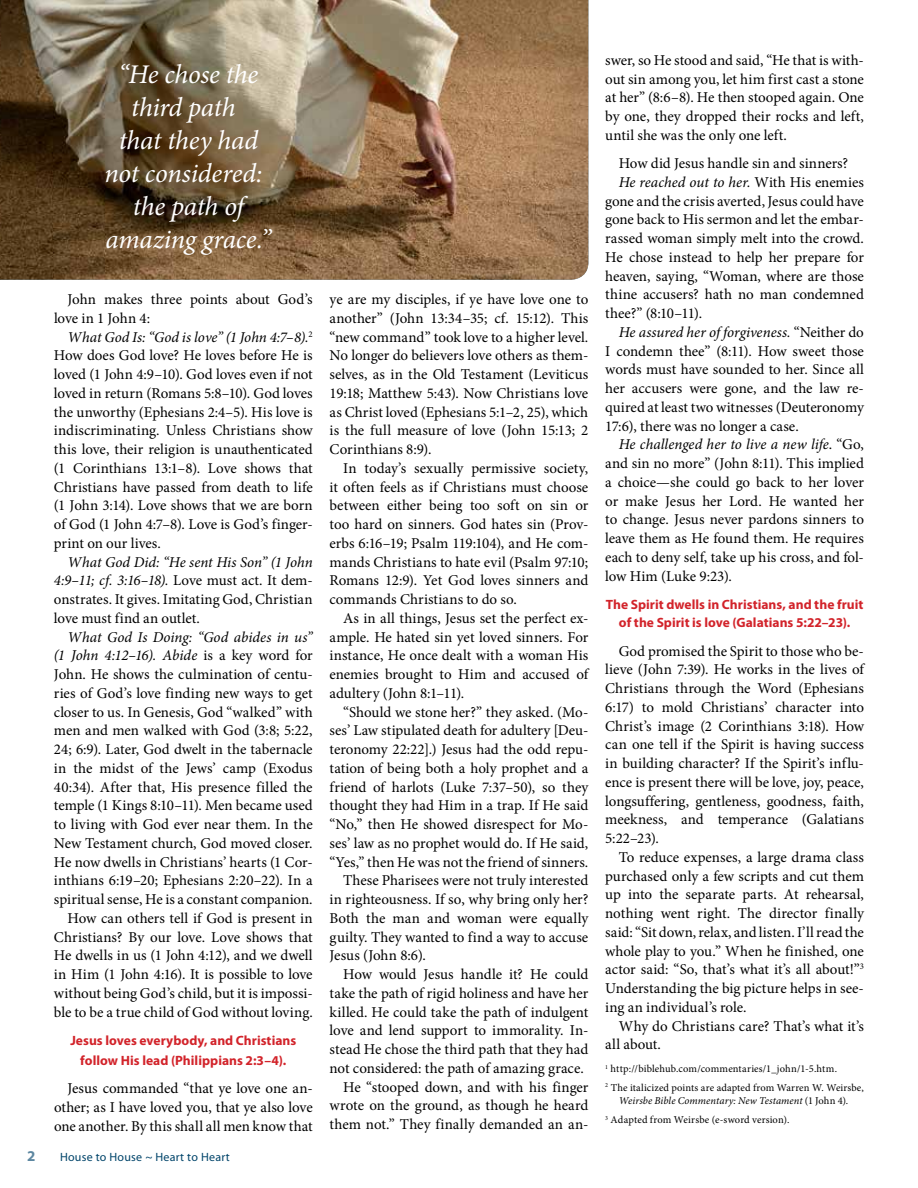
<style>
.page{position:relative;width:918px;height:1188px;background:#fff}
.page>*{position:absolute;margin:0;border:0;box-sizing:border-box;transform-origin:0 0}
.t1{font:italic 27px/33px "Minion Pro";letter-spacing:-.01em;color:#fff;text-align:center}
.t2{font:15px/18.8px "Minion Pro";color:#000;text-align:justify}
.t3{font:italic 15px "Minion Pro";color:#000}
.t4{font:700 15px "Myriad Pro";color:#5d87a1}
.t5{font:700 13.5px/19.5px "Myriad Pro";color:#d2232a;text-align:center}
.t6{font:12px "Myriad Pro";letter-spacing:.02em;color:#00446a}
.t7{font:10.5px/18.8px "Minion Pro";letter-spacing:.01em;color:#000}
.s1{font-style:italic}
.s2{font-style:normal}
</style>
<div class="page">
<img style="left:0;top:0;width:588px;height:280px">
<h1 class="t1" style="left:104px;top:58px;width:168px">“He chose the third path<br>that they had not considered: the path of amazing grace.”</h1>
<p class="t2" style="left:54px;top:290px;width:260px;text-indent:13px">John makes three points about God’s love in 1 John 4:</p>
<p class="t2" style="left:54px;top:328px;width:260px;text-indent:14px"><span class="s1">What God Is: “God is love” (1 John 4:7–8).</span><sup>2<br></sup>How does God love? He loves before He is loved (1 John 4:9–10). God loves even if not loved in return (Romans 5:8–10). God loves the unworthy (Ephesians 2:4–5). His love is indiscriminating. Unless Christians show this love, their religion is unauthenticated (1 Corinthians 13:1–8). Love shows that Christians have passed from death to life (1 John 3:14). Love shows that we are born of God (1 John 4:7–8). Love is God’s finger&shy;print on our lives.</p>
<p class="t2" style="left:54px;top:553px;width:260px;text-indent:14px"><span class="s1">What God Did: “He sent His Son” (1 John 4:9–11; cf. 3:16–18).</span> Love must act. It dem&shy;onstrates. It gives. Imitating God, Christian love must find an outlet.</p>
<p class="t2" style="left:54px;top:628px;width:260px;text-align:right"><span class="s1">What God Is Doing: “God abides in us” (1 John 4:12–16). Abide</span> is a key word for John. He shows the culmination of centu&shy;ries of God’s love finding new ways to get closer to us. In Genesis, God “walked” with men and men walked with God (3:8; 5:22, 24; 6:9). Later, God dwelt in the tabernacle in the midst of the Jews’ camp (Exodus 40:34). After that, His presence filled the temple (1 Kings 8:10–11). Men became used to living with God ever near them. In the New Testament church, God moved closer.<br>He now dwells in Christians’ hearts (1 Cor&shy;inthians 6:19–20; Ephesians 2:20–22). In a spiritual sense, He is a constant companion.<br>How can others tell if God is present in Christians? By our love. Love shows that He dwells in us (1 John 4:12), and we dwell in Him (1 John 4:16). It is possible to love without being God’s child, but it is impossi&shy;ble to be a true child of God without loving.</p>
<p class="t5" style="left:70px;top:1031px;width:227px">Jesus loves everybody, and Christians follow His lead (Philippians 2:3–4).</p>
<p class="t2" style="left:54px;top:1079px;width:260px;text-indent:13px">Jesus commanded “that ye love one an&shy;other; as I have loved you, that ye also love one another. By this shall all men know that</p>
<p class="t4" style="left:27px;top:1146px;width:10px">2</p>
<p class="t6" style="left:60px;top:1150px;width:171px">House to House ~ Heart to Heart</p>
<p class="t2" style="left:330px;top:290px;width:260px">ye are my disciples, if ye have love one to another” (John 13:34–35; cf. 15:12). This “new command” took love to a higher level.<br>No longer do believers love others as them&shy;selves, as in the Old Testament (Leviticus 19:18; Matthew 5:43). Now Christians love as Christ loved (Ephesians 5:1–2, 25), which is the full measure of love (John 15:13; 2<br>Corinthians 8:9).</p>
<p class="t2" style="left:330px;top:459px;width:260px;text-indent:13px">In today’s sexually permissive society, it often feels as if Christians must choose between either being too soft on sin or too hard on sinners. God hates sin (Prov&shy;erbs 6:16–19; Psalm 119:104), and He com&shy;mands Christians to hate evil (Psalm 97:10; Romans 12:9). Yet God loves sinners and commands Christians to do so.</p>
<p class="t2" style="left:330px;top:609px;width:260px;text-indent:13px">As in all things, Jesus set the perfect ex&shy;ample. He hated sin yet loved sinners. For instance, He once dealt with a woman His enemies brought to Him and accused of adultery (John 8:1–11).</p>
<p class="t2" style="left:343px;top:703px;width:247px">“Should we stone her?” they asked. (Mo-</p>
<p class="t2" style="left:330px;top:721px;width:260px">ses’ Law stipulated death for adultery [Deu-</p>
<p class="t2" style="left:330px;top:740px;width:260px">teronomy 22:22].) Jesus had the odd repu-</p>
<p class="t2" style="left:330px;top:759px;width:260px">tation of being both a holy prophet and a</p>
<p class="t2" style="left:330px;top:778px;width:260px">friend of harlots (Luke 7:37–50), so they</p>
<p class="t2" style="left:330px;top:796px;width:260px">thought they had Him in a trap. If He said</p>
<p class="t2" style="left:330px;top:815px;width:260px">“No,” then He showed disrespect for Mo-</p>
<p class="t2" style="left:330px;top:834px;width:260px">ses’ law as no prophet would do. If He said,</p>
<p class="t2" style="left:330px;top:853px;width:260px">“Yes,” then He was not the friend of sinners.</p>
<p class="t2" style="left:343px;top:871px;width:247px">These Pharisees were not truly interested</p>
<p class="t2" style="left:330px;top:890px;width:260px">in righteousness. If so, why bring only her?</p>
<p class="t2" style="left:330px;top:909px;width:260px">Both the man and woman were equally</p>
<p class="t2" style="left:330px;top:928px;width:260px">guilty. They wanted to find a way to accuse</p>
<p class="t2" style="left:330px;top:946px;width:98px">Jesus (John 8:6).</p>
<p class="t2" style="left:343px;top:965px;width:247px">How would Jesus handle it? He could</p>
<p class="t2" style="left:330px;top:984px;width:260px">take the path of rigid holiness and have her</p>
<p class="t2" style="left:330px;top:1003px;width:260px">killed. He could take the path of indulgent</p>
<p class="t2" style="left:330px;top:1021px;width:260px">love and lend support to immorality. In-</p>
<p class="t2" style="left:330px;top:1040px;width:260px">stead He chose the third path that they had</p>
<p class="t2" style="left:330px;top:1059px;width:256px">not considered: the path of amazing grace.</p>
<p class="t2" style="left:343px;top:1078px;width:247px">He “stooped down, and with his finger</p>
<p class="t2" style="left:330px;top:1096px;width:260px">wrote on the ground, as though he heard</p>
<p class="t2" style="left:330px;top:1115px;width:260px">them not.” They finally demanded an an-</p>
<p class="t2" style="left:605px;top:51px;width:260px">swer, so He stood and said, “He that is with&shy;out sin among you, let him first cast a stone at her” (8:6–8). He then stooped again. One by one, they dropped their rocks and left, until she was the only one left.</p>
<p class="t2" style="left:619px;top:154px;width:231px">How did Jesus handle sin and sinners?</p>
<p class="t3" style="left:619px;top:172px;width:247px">He reached out to her. <span class="s2">With His enemies</span></p>
<p class="t2" style="left:605px;top:191px;width:260px">gone and the crisis averted, Jesus could have</p>
<p class="t2" style="left:605px;top:210px;width:260px">gone back to His sermon and let the embar-</p>
<p class="t2" style="left:605px;top:229px;width:260px">rassed woman simply melt into the crowd.</p>
<p class="t2" style="left:605px;top:248px;width:260px">He chose instead to help her prepare for</p>
<p class="t2" style="left:605px;top:266px;width:260px">heaven, saying, “Woman, where are those</p>
<p class="t2" style="left:605px;top:285px;width:260px">thine accusers? hath no man condemned</p>
<p class="t2" style="left:605px;top:304px;width:98px">thee?” (8:10–11).</p>
<p class="t3" style="left:619px;top:322px;width:247px">He assured her of forgiveness. <span class="s2">“Neither do</span></p>
<p class="t2" style="left:605px;top:341px;width:260px">I condemn thee” (8:11). How sweet those</p>
<p class="t2" style="left:605px;top:360px;width:260px">words must have sounded to her. Since all</p>
<p class="t2" style="left:605px;top:379px;width:260px">her accusers were gone, and the law re-</p>
<p class="t2" style="left:605px;top:398px;width:260px">quired at least two witnesses (Deuteronomy</p>
<p class="t2" style="left:605px;top:416px;width:195px">17:6), there was no longer a case.</p>
<p class="t3" style="left:619px;top:434px;width:247px">He challenged her to live a new life<span class="s2">. “Go,</span></p>
<p class="t2" style="left:605px;top:454px;width:260px">and sin no more” (John 8:11). This implied</p>
<p class="t2" style="left:605px;top:473px;width:260px">a choice—she could go back to her lover</p>
<p class="t2" style="left:605px;top:491px;width:260px">or make Jesus her Lord. He wanted her</p>
<p class="t2" style="left:605px;top:510px;width:260px">to change. Jesus never pardons sinners to</p>
<p class="t2" style="left:605px;top:529px;width:260px">leave them as He found them. He requires</p>
<p class="t2" style="left:605px;top:548px;width:260px">each to deny self, take up his cross, and fol-</p>
<p class="t2" style="left:605px;top:566px;width:128px">low Him (Luke 9:23).</p>
<p class="t5" style="left:606px;top:594px;width:259px;line-height:18.8px">The Spirit dwells in Christians, and the fruit of the Spirit is love (Galatians 5:22–23).</p>
<p class="t2" style="left:605px;top:641px;width:260px;text-indent:14px">God promised the Spirit to those who be&shy;lieve (John 7:39). He works in the lives of Christians through the Word (Ephesians 6:17) to mold Christians’ character into Christ’s image (2 Corinthians 3:18). How can one tell if the Spirit is having success in building character? If the Spirit’s influ&shy;ence is present there will be love, joy, peace, longsuffering, gentleness, goodness, faith, meekness, and temperance (Galatians 5:22–23).</p>
<p class="t2" style="left:605px;top:848px;width:260px;text-indent:14px">To reduce expenses, a large drama class purchased only a few scripts and cut them up into the separate parts. At rehearsal, nothing went right. The director finally said: “Sit down, relax, and listen. I’ll read the whole play to you.” When he finished, one actor said: “So, that’s what it’s all about!”<sup>3<br></sup>Understanding the big picture helps in see&shy;ing an individual’s role.</p>
<p class="t2" style="left:605px;top:1016px;width:260px;text-indent:14px">Why do Christians care? That’s what it’s all about.</p>
<p class="t7" style="left:605px;top:1059px;width:260px"><sup>1</sup> http://biblehub.com/commentaries/1_john/1-5.htm.<br><sup>2</sup> The italicized points are adapted from Warren W. Weirsbe,</p>
<p class="t7" style="left:605px;top:1092px;width:244px;text-indent:14px"><span class="s1">Weirsbe Bible Commentary: New Testament</span> (1 John 4).<br><sup>3</sup> Adapted from Weirsbe (e-sword version).</p>
</div>
